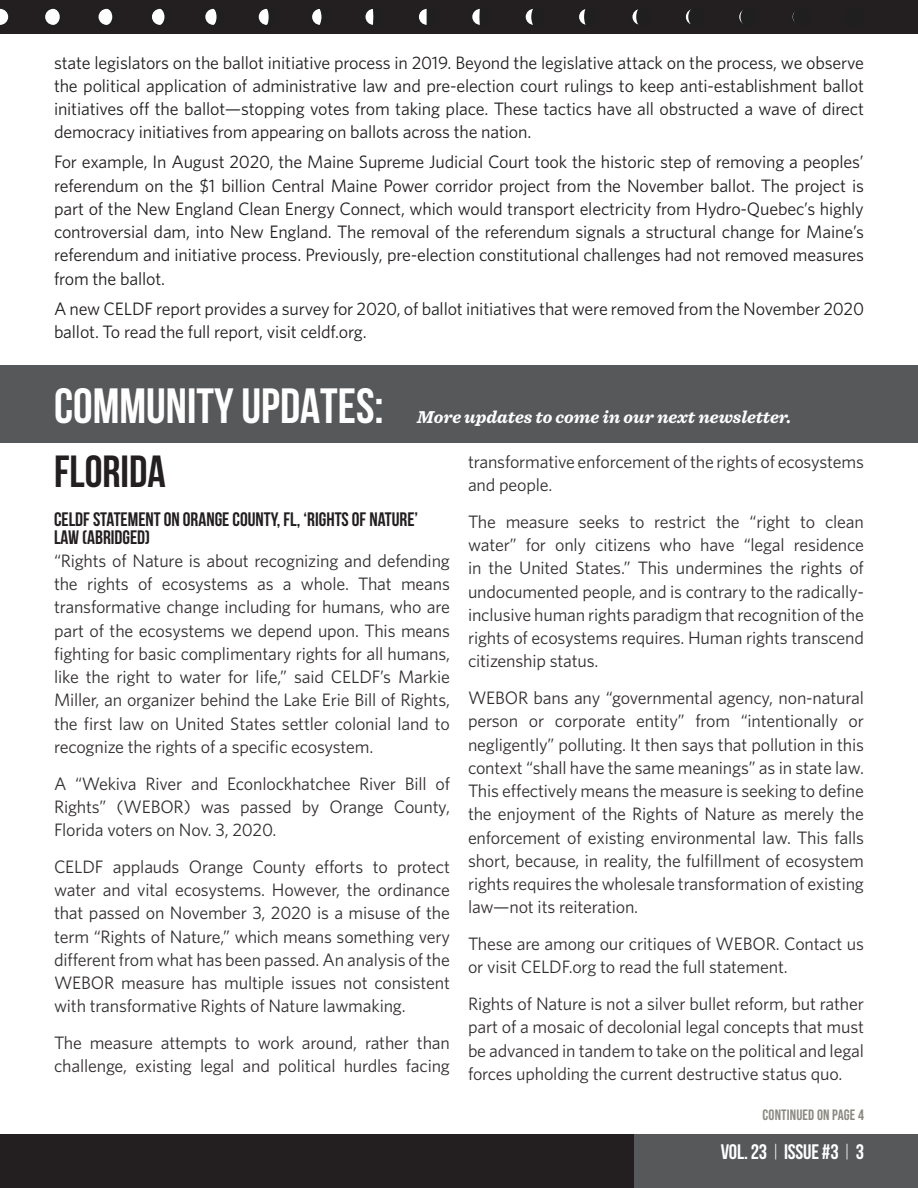
<style>
.page{position:relative;width:918px;height:1188px;background:#fff}
.page>*{position:absolute;margin:0;border:0;box-sizing:border-box;transform-origin:0 0}
.Title_1{font:700 49.5px "Bebas Neue";color:#fff}
.Title_2{font:700 45px "Bebas Neue";color:#231f20}
.t1{font:700 21px "Bebas Neue";letter-spacing:-.01em;color:#fff}
.Small_Caps{font:700 19.5px/18px "Bebas Neue";color:#231f20}
.t2{font:18px/23.2px "Whitney";letter-spacing:-.01em;color:#332f30;text-align:justify}
.Small_Caps-2{font:18px/23.2px "Whitney";letter-spacing:-.01em;color:#231f20;text-align:justify}
.Continued_On_Title{font:italic 700 18px "Sentinel";color:#fff}
.Continued_On{font:15px "Bebas Neue";letter-spacing:.01em;color:#8a8981}
.s1{font-weight:400}
</style>
<div class="page">
<div style="left:0;top:1134px;width:918px;height:54px;background:#231f20"></div>
<div style="left:634px;top:1134px;width:284px;height:54px;background:#57585a"></div>
<div style="left:0;top:366px;width:918px;height:77px;background:#57585a"></div>
<div style="left:0;top:0;width:918px;height:34px;background:#231f20"></div>
<svg style="left:0;top:8px;width:9px;height:17px"></svg>
<div style="left:791px;top:7px;width:20px;height:19px;border:2px solid #1f1f1f;border-radius:50%"></div>
<svg style="left:792px;top:7px;width:19px;height:19px"></svg>
<div style="left:845px;top:8px;width:18px;height:18px;background:#1f1f1f;border-radius:50%"></div>
<div style="left:845px;top:7px;width:19px;height:19px;border:2px solid #1f1f1f;border-radius:50%"></div>
<div style="left:738px;top:7px;width:19px;height:19px;border:2px solid #1f1f1f;border-radius:50%"></div>
<svg style="left:740px;top:7px;width:17px;height:19px"></svg>
<div style="left:684px;top:7px;width:20px;height:19px;border:2px solid #1f1f1f;border-radius:50%"></div>
<svg style="left:688px;top:7px;width:16px;height:19px"></svg>
<svg style="left:632px;top:8px;width:18px;height:18px"></svg>
<div style="left:631px;top:7px;width:19px;height:19px;border:2px solid #1f1f1f;border-radius:50%"></div>
<svg style="left:635px;top:7px;width:15px;height:19px"></svg>
<svg style="left:578px;top:8px;width:18px;height:18px"></svg>
<div style="left:578px;top:7px;width:19px;height:19px;border:2px solid #1f1f1f;border-radius:50%"></div>
<svg style="left:583px;top:7px;width:14px;height:19px"></svg>
<svg style="left:525px;top:8px;width:18px;height:18px"></svg>
<div style="left:524px;top:7px;width:20px;height:19px;border:2px solid #1f1f1f;border-radius:50%"></div>
<svg style="left:531px;top:8px;width:13px;height:18px"></svg>
<div style="left:472px;top:8px;width:17px;height:18px;background:#fff;border-radius:50%"></div>
<div style="left:471px;top:7px;width:19px;height:19px;border:2px solid #1f1f1f;border-radius:50%"></div>
<svg style="left:479px;top:8px;width:11px;height:18px"></svg>
<div style="left:150px;top:7px;width:20px;height:19px;border:2px solid #1f1f1f;border-radius:50%"></div>
<svg style="left:150px;top:7px;width:17px;height:19px"></svg>
<div style="left:205px;top:8px;width:18px;height:18px;background:#1f1f1f;border-radius:50%"></div>
<div style="left:204px;top:7px;width:19px;height:19px;border:2px solid #1f1f1f;border-radius:50%"></div>
<svg style="left:204px;top:7px;width:15px;height:19px"></svg>
<div style="left:258px;top:8px;width:18px;height:18px;background:#1f1f1f;border-radius:50%"></div>
<div style="left:257px;top:7px;width:20px;height:19px;border:2px solid #1f1f1f;border-radius:50%"></div>
<svg style="left:257px;top:7px;width:14px;height:19px"></svg>
<div style="left:311px;top:8px;width:18px;height:18px;background:#1f1f1f;border-radius:50%"></div>
<div style="left:311px;top:7px;width:19px;height:19px;border:2px solid #1f1f1f;border-radius:50%"></div>
<svg style="left:311px;top:8px;width:13px;height:18px"></svg>
<div style="left:365px;top:8px;width:18px;height:18px;background:#1f1f1f;border-radius:50%"></div>
<div style="left:364px;top:7px;width:19px;height:19px;border:2px solid #1f1f1f;border-radius:50%"></div>
<svg style="left:364px;top:8px;width:12px;height:18px"></svg>
<div style="left:418px;top:8px;width:18px;height:18px;background:#fff;border-radius:50%"></div>
<div style="left:417px;top:7px;width:20px;height:19px;border:2px solid #1f1f1f;border-radius:50%"></div>
<svg style="left:426px;top:8px;width:11px;height:18px"></svg>
<div style="left:44px;top:7px;width:19px;height:19px;border:2px solid #1f1f1f;border-radius:50%"></div>
<svg style="left:44px;top:7px;width:18px;height:19px"></svg>
<div style="left:97px;top:7px;width:19px;height:19px;border:2px solid #1f1f1f;border-radius:50%"></div>
<svg style="left:97px;top:7px;width:18px;height:19px"></svg>
<p class="Small_Caps-2" style="left:54px;top:50px;width:812px">state legislators on the ballot initiative process in 2019. Beyond the legislative attack on the process, we observe the political application of administrative law and pre-election court rulings to keep anti-establishment ballot initiatives off the ballot—stopping votes from taking place. These tactics have all obstructed a wave of direct democracy initiatives from appearing on ballots across the nation.</p>
<p class="Small_Caps-2" style="left:54px;top:150px;width:812px">For example, In August 2020, the Maine Supreme Judicial Court took the historic step of removing a peoples’ referendum on the $1 billion Central Maine Power corridor project from the November ballot. The project is part of the New England Clean Energy Connect, which would transport electricity from Hydro-Quebec’s highly controversial dam, into New England. The removal of the referendum signals a structural change for Maine’s referendum and initiative process. Previously, pre-election constitutional challenges had not removed measures from the ballot.</p>
<p class="Small_Caps-2" style="left:54px;top:296px;width:812px">A new CELDF report provides a survey for 2020, of ballot initiatives that were removed from the November 2020 ballot. To read the full report, visit celdf.org.</p>
<p class="Title_1" style="left:54px;top:379px;width:331px">COMMUNITY UPDATES:</p>
<p class="Continued_On_Title" style="left:417px;top:403px;width:376px">More updates to come in our next newsletter.</p>
<p class="Title_2" style="left:54px;top:447px;width:113px">FLORIDA</p>
<p class="Small_Caps" style="left:54px;top:510px;width:366px">CELDF STATEMENT ON ORANGE COUNTY, FL, ‘RIGHTS OF NATURE’<br>LAW (ABRIDGED)</p>
<p class="t2" style="left:54px;top:549px;width:398px">“Rights of Nature is about recognizing and defending the rights of ecosystems as a whole. That means transformative change including for humans, who are part of the ecosystems we depend upon. This means fighting for basic complimentary rights for all humans, like the right to water for life,” said CELDF’s Markie Miller, an organizer behind the Lake Erie Bill of Rights, the first law on United States settler colonial land to recognize the rights of a specific ecosystem.</p>
<p class="t2" style="left:54px;top:771px;width:398px">A “Wekiva River and Econlockhatchee River Bill of Rights” (WEBOR) was passed by Orange County, Florida voters on Nov. 3, 2020.</p>
<p class="t2" style="left:54px;top:855px;width:398px">CELDF applauds Orange County efforts to protect water and vital ecosystems. However, the ordinance that passed on November 3, 2020 is a misuse of the term “Rights of Nature,” which means something very different from what has been passed. An analysis of the WEBOR measure has multiple issues not consistent with transformative Rights of Nature lawmaking.</p>
<p class="t2" style="left:54px;top:1031px;width:397px">The measure attempts to work around, rather than challenge, existing legal and political hurdles facing</p>
<p class="t2" style="left:468px;top:450px;width:398px">transformative enforcement of the rights of ecosystems and people.</p>
<p class="t2" style="left:468px;top:510px;width:398px">The measure seeks to restrict the “right to clean water” for only citizens who have “legal residence in the United States.” This undermines the rights of undocumented people, and is contrary to the radically&shy;inclusive human rights paradigm that recognition of the rights of ecosystems requires. Human rights transcend citizenship status.</p>
<p class="t2" style="left:468px;top:686px;width:398px">WEBOR bans any “governmental agency, non-natural person or corporate entity” from “intentionally or negligently” polluting. It then says that pollution in this context “shall have the same meanings” as in state law.<br>This effectively means the measure is seeking to define the enjoyment of the Rights of Nature as merely the enforcement of existing environmental law. This falls short, because, in reality, the fulfillment of ecosystem rights requires the wholesale transformation of existing law—not its reiteration.</p>
<p class="t2" style="left:468px;top:932px;width:398px">These are among our critiques of WEBOR. Contact us or visit CELDF.org to read the full statement.</p>
<p class="t2" style="left:468px;top:992px;width:397px">Rights of Nature is not a silver bullet reform, but rather part of a mosaic of decolonial legal concepts that must be advanced in tandem to take on the political and legal forces upholding the current destructive status quo.</p>
<p class="Continued_On" style="left:763px;top:1107px;width:103px">CONTINUED ON PAGE 4</p>
<p class="t1" style="left:721px;top:1140px;width:145px">VOL. 23 <span class="s1">|</span> ISSUE #3 <span class="s1">|</span> 3</p>
</div>
